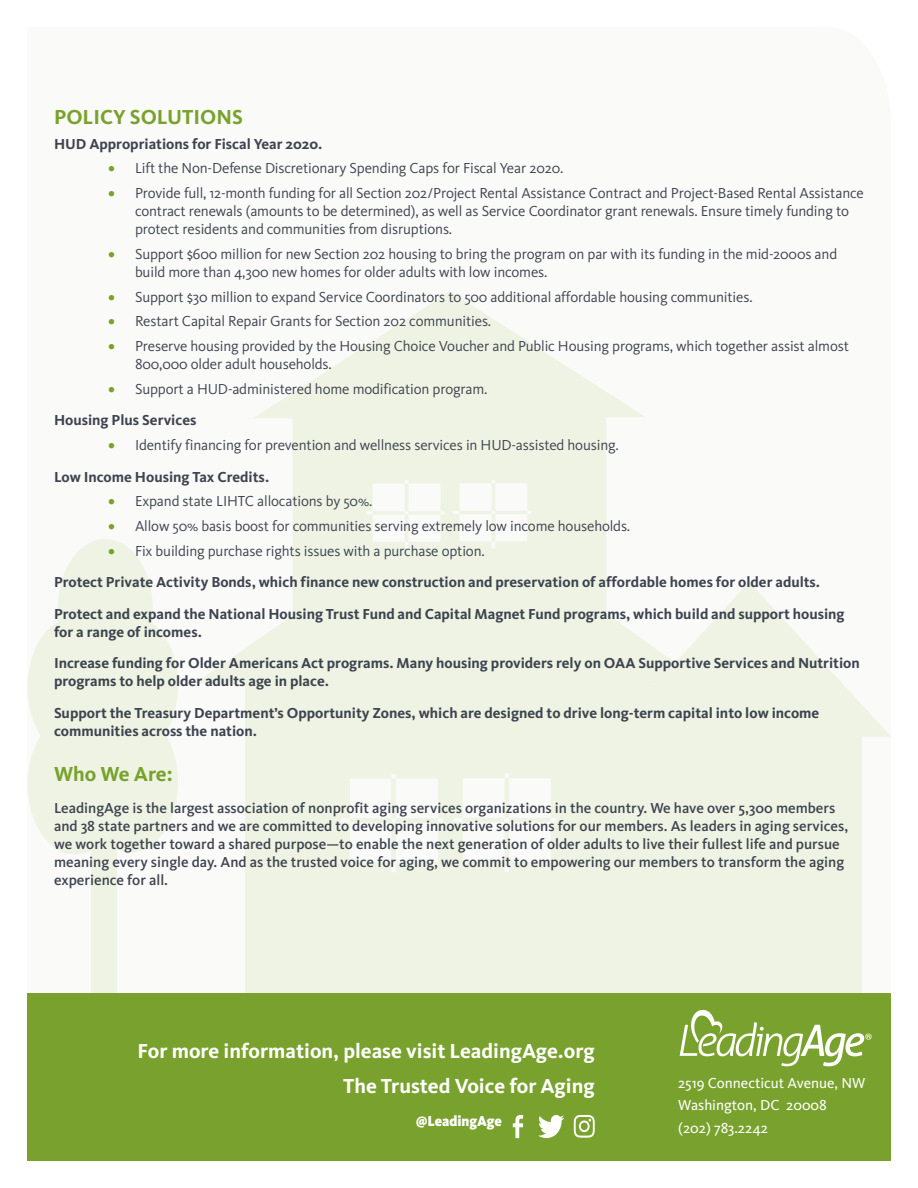
<style>
.page{position:relative;width:918px;height:1188px;background:#fff}
.page>*{position:absolute;margin:0;border:0;box-sizing:border-box;transform-origin:0 0}
.t1{font:700 21px "Kievit OT";color:#fff}
.Heading_3{font:700 21px "Kievit OT";color:#78a22d}
.t2{font:15px/18px "Kievit OT";letter-spacing:-.01em;color:#3e444f}
.heading_2{font:700 15px/18px "Kievit OT";color:#3e444f}
.TEXT__125_before{font:500 15px/18px "Kievit OT";color:#3e444f}
.t3{font:15px "Kievit OT";color:#fff}
.t4{font:900 14.85px "Kievit OT";color:#fff;scale:.92 1}
.s1{color:#78a22d}
</style>
<div class="page">
<svg style="left:245px;top:684px;width:390px;height:309px;background:#eff3e5"></svg>
<svg style="left:195px;top:607px;width:411px;height:77px"></svg>
<div style="left:635px;top:727px;width:227px;height:275px;background:#eef3e3"></div>
<svg style="left:606px;top:582px;width:285px;height:156px;fill:#eef3e3"></svg>
<svg style="left:293px;top:418px;width:313px;height:216px;background:#eff3e5"></svg>
<svg style="left:254px;top:291px;width:391px;height:127px"></svg>
<div style="left:91px;top:564px;width:26px;height:446px;background:#eef3e3"></div>
<div style="left:58px;top:539px;width:95px;height:140px;background:#eef3e3;border-radius:50%"></div>
<div style="left:28px;top:617px;width:95px;height:140px;background:#eef3e3;border-radius:50%"></div>
<div style="left:83px;top:615px;width:95px;height:140px;background:#eef3e3;border-radius:50%"></div>
<div style="left:28px;top:714px;width:95px;height:140px;background:#eef3e3;border-radius:50%"></div>
<div style="left:83px;top:712px;width:95px;height:140px;background:#eef3e3;border-radius:50%"></div>
<div style="left:27px;top:993px;width:864px;height:168px;background:#78a22d"></div>
<svg style="left:680px;top:1010px;width:192px;height:56px"></svg>
<svg style="left:513px;top:1115px;width:10px;height:23px"></svg>
<svg style="left:538px;top:1115px;width:26px;height:23px"></svg>
<svg style="left:574px;top:1115px;width:21px;height:23px"></svg>
<p class="Heading_3" style="left:54px;top:104px;width:190px">POLICY SOLUTIONS</p>
<p class="heading_2" style="left:54px;top:135px;width:270px">HUD Appropriations for Fiscal Year 2020.</p>
<p class="t2" style="left:108px;top:159px;width:457px"><span class="s1">•</span> Lift the Non-Defense Discretionary Spending Caps for Fiscal Year 2020.</p>
<p class="t2" style="left:135px;top:184px;width:730px;text-indent:-27px"><span class="s1">•</span> Provide full, 12-month funding for all Section 202/Project Rental Assistance Contract and Project-Based Rental Assistance contract renewals (amounts to be determined), as well as Service Coordinator grant renewals. Ensure timely funding to protect residents and communities from disruptions.</p>
<p class="t2" style="left:135px;top:245px;width:704px;text-indent:-27px"><span class="s1">•</span> Support $600 million for new Section 202 housing to bring the program on par with its funding in the mid-2000s and build more than 4,300 new homes for older adults with low incomes.</p>
<p class="t2" style="left:108px;top:288px;width:646px"><span class="s1">•</span> Support $30 million to expand Service Coordinators to 500 additional affordable housing communities.</p>
<p class="t2" style="left:108px;top:312px;width:385px"><span class="s1">•</span> Restart Capital Repair Grants for Section 202 communities.</p>
<p class="t2" style="left:135px;top:337px;width:716px;text-indent:-27px"><span class="s1">•</span> Preserve housing provided by the Housing Choice Voucher and Public Housing programs, which together assist almost<br>800,000 older adult households.</p>
<p class="t2" style="left:108px;top:380px;width:381px"><span class="s1">•</span> Support a HUD-administered home modification program.</p>
<p class="heading_2" style="left:54px;top:411px;width:144px">Housing Plus Services</p>
<p class="t2" style="left:108px;top:436px;width:512px"><span class="s1">•</span> Identify financing for prevention and wellness services in HUD-assisted housing.</p>
<p class="heading_2" style="left:54px;top:468px;width:217px">Low Income Housing Tax Credits.</p>
<p class="t2" style="left:108px;top:492px;width:266px"><span class="s1">•</span> Expand state LIHTC allocations by 50%.</p>
<p class="t2" style="left:108px;top:517px;width:524px"><span class="s1">•</span> Allow 50% basis boost for communities serving extremely low income households.</p>
<p class="t2" style="left:108px;top:542px;width:378px"><span class="s1">•</span> Fix building purchase rights issues with a purchase option.</p>
<p class="heading_2" style="left:54px;top:573px;width:768px">Protect Private Activity Bonds, which finance new construction and preservation of affordable homes for older adults.</p>
<p class="heading_2" style="left:54px;top:605px;width:792px">Protect and expand the National Housing Trust Fund and Capital Magnet Fund programs, which build and support housing for a range of incomes.</p>
<p class="heading_2" style="left:54px;top:654px;width:807px">Increase funding for Older Americans Act programs. Many housing providers rely on OAA Supportive Services and Nutrition programs to help older adults age in place.</p>
<p class="heading_2" style="left:54px;top:704px;width:767px">Support the Treasury Department’s Opportunity Zones, which are designed to drive long-term capital into low income communities across the nation.</p>
<p class="Heading_3" style="left:54px;top:762px;width:120px">Who We Are:</p>
<p class="TEXT__125_before" style="left:54px;top:799px;width:796px">LeadingAge is the largest association of nonprofit aging services organizations in the country. We have over 5,300 members and 38 state partners and we are committed to developing innovative solutions for our members. As leaders in aging services, we work together toward a shared purpose—to enable the next generation of older adults to live their fullest life and pursue meaning every single day. And as the trusted voice for aging, we commit to empowering our members to transform the aging experience for all.</p>
<p class="t1" style="left:138px;top:1039px;width:459px">For more information, please visit LeadingAge.org</p>
<p class="t1" style="left:343px;top:1073px;width:253px">The Trusted Voice for Aging</p>
<p class="t4" style="left:416px;top:1112px;width:95px">@LeadingAge</p>
<p class="t3" style="left:678px;top:1074px;width:189px">2519 Connecticut Avenue, NW</p>
<p class="t3" style="left:678px;top:1096px;width:150px">Washington, DC 20008</p>
<p class="t3" style="left:678px;top:1119px;width:92px">(202) 783.2242</p>
</div>
